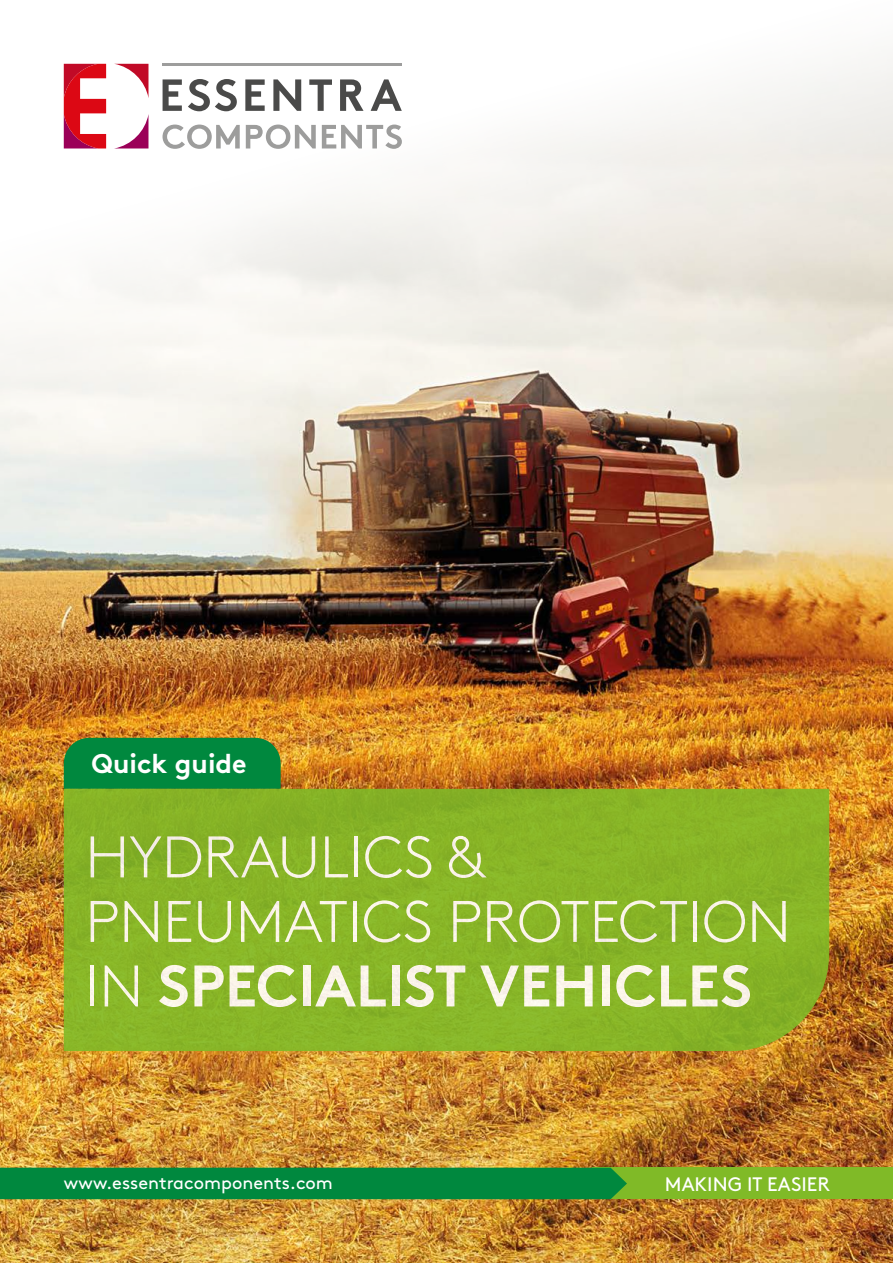
<style>
.page{position:relative;width:893px;height:1263px;background:#fff}
.page>*{position:absolute;margin:0;border:0;box-sizing:border-box;transform-origin:0 0}
.t1{font:300 58.5px/64.5px "Brown Pro";color:#fff}
.t2{font:700 27px "Brown Pro";color:#fff}
.t3{font:19.5px "Brown Pro";color:#fff}
.t4{font:18px "Brown Pro";color:#fff}
.s1{font-weight:700}
</style>
<div class="page">
<img style="left:0;top:750px;width:893px;height:513px">
<div style="left:592px;top:1168px;width:301px;height:31px;background:#80ba27"></div>
<div style="left:0;top:1168px;width:627px;height:31px;background:#00883e"></div>
<img style="left:0;top:54px;width:893px;height:696px">
<svg style="left:163px;top:125px;width:77px;height:24px"></svg>
<svg style="left:246px;top:125px;width:70px;height:24px"></svg>
<svg style="left:322px;top:125px;width:80px;height:24px"></svg>
<svg style="left:163px;top:79px;width:19px;height:32px"></svg>
<svg style="left:245px;top:79px;width:20px;height:32px"></svg>
<svg style="left:309px;top:79px;width:23px;height:32px"></svg>
<svg style="left:340px;top:79px;width:24px;height:32px"></svg>
<svg style="left:273px;top:79px;width:28px;height:32px"></svg>
<svg style="left:371px;top:79px;width:31px;height:32px"></svg>
<svg style="left:188px;top:79px;width:49px;height:32px"></svg>
<hr style="left:163px;top:64px;width:239px;height:2px;background:#9d9d9c">
<svg style="left:114px;top:114px;width:34px;height:34px"></svg>
<svg style="left:114px;top:64px;width:34px;height:34px"></svg>
<svg style="left:64px;top:64px;width:42px;height:84px"></svg>
<div style="left:64px;top:738px;width:217px;height:51px;background:#00883e"></div>
<div style="left:64px;top:789px;width:765px;height:262px;background:#88b527"></div>
<p class="t2" style="left:91px;top:742px;width:157px">Quick guide</p>
<p class="t1" style="left:85px;top:821px;width:707px">HYDRAULICS &amp;<br>PNEUMATICS PROTECTION<br>IN <span class="s1">SPECIALIST VEHICLES</span></p>
<p class="t4" style="left:64px;top:1169px;width:271px">www.essentracomponents.com</p>
<p class="t3" style="left:665px;top:1169px;width:167px">MAKING IT EASIER</p>
</div>
